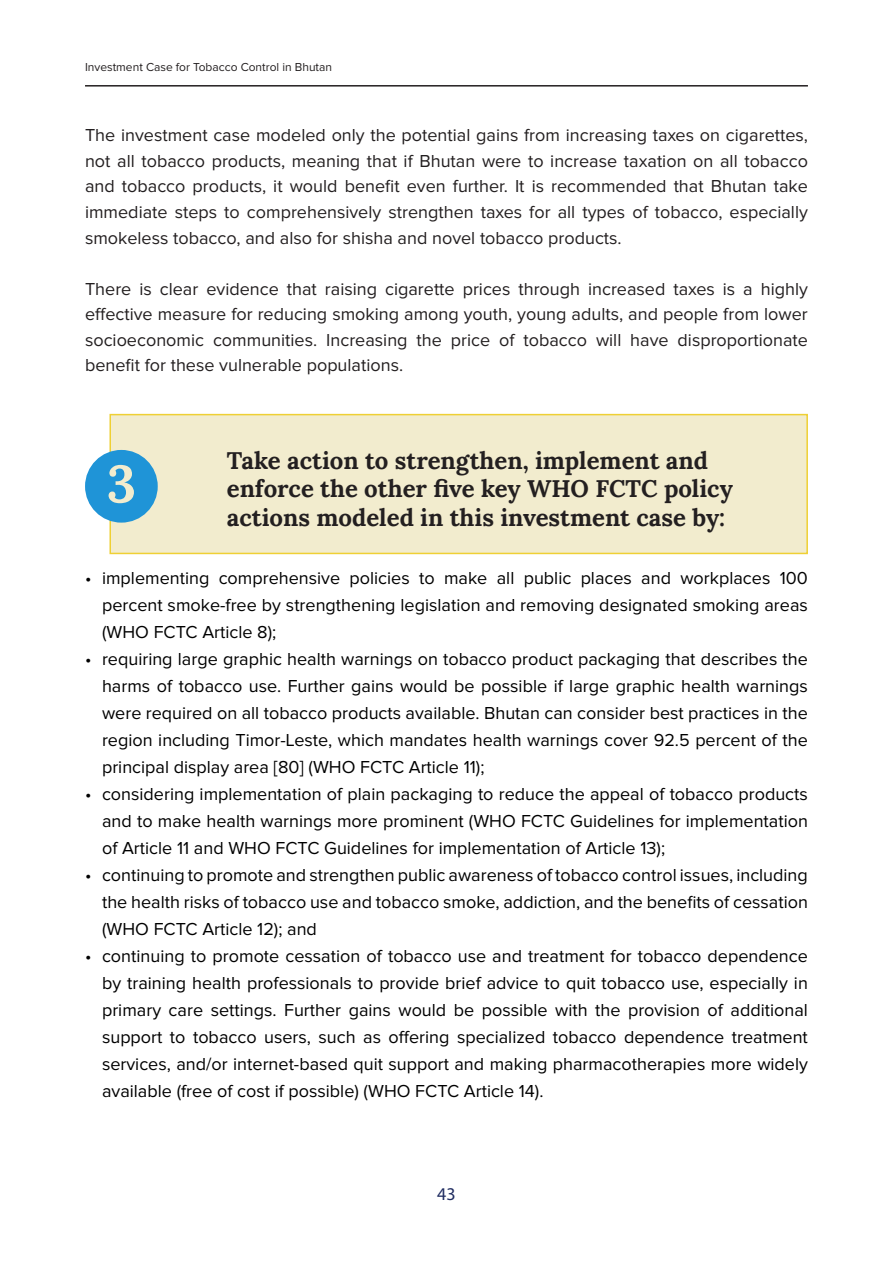
<style>
.page{position:relative;width:893px;height:1263px;background:#fff}
.page>*{position:absolute;margin:0;border:0;box-sizing:border-box;transform-origin:0 0}
.t1{font:52.35px "Lora";color:#f2ecce}
.Main_Copy{font:24px/28.8px "Lora";color:#231f20}
.t2{font:18px/27px "Proxima Nova";color:#000;text-align:justify}
.t3{font:18px/25.5px "Proxima Nova";color:#231f20;text-align:justify}
.t4{font:18px "Myriad Pro";color:#1f2c60}
.t5{font:12px "Proxima Nova";color:#231f20}
</style>
<div class="page">
<hr style="left:85px;top:85px;width:723px;height:2px;background:#231f20">
<div style="left:109px;top:414px;width:699px;height:140px;background:#f2ecce;border:2px solid #efd034"></div>
<div style="left:85px;top:450px;width:73px;height:73px;background:#1f94d7;border-radius:50%"></div>
<p class="t5" style="left:85px;top:61px;width:249px">Investment Case for Tobacco Control in Bhutan</p>
<p class="t3" style="left:85px;top:123px;width:724px">The investment case modeled only the potential gains from increasing taxes on cigarettes, not all tobacco products, meaning that if Bhutan were to increase taxation on all tobacco and tobacco products, it would benefit even further. It is recommended that Bhutan take immediate steps to comprehensively strengthen taxes for all types of tobacco, especially smokeless tobacco, and also for shisha and novel tobacco products.</p>
<p class="t3" style="left:85px;top:276px;width:724px">There is clear evidence that raising cigarette prices through increased taxes is a highly effective measure for reducing smoking among youth, young adults, and people from lower socioeconomic communities. Increasing the price of tobacco will have disproportionate benefit for these vulnerable populations.</p>
<p class="Main_Copy" style="left:227px;top:444px;width:508px">Take action to strengthen, implement and enforce the other five key WHO FCTC policy actions modeled in this investment case by:</p>
<p class="t2" style="left:102px;top:565px;width:707px;text-indent:-17px">• implementing comprehensive policies to make all public places and workplaces 100 percent smoke-free by strengthening legislation and removing designated smoking areas (WHO FCTC Article 8);</p>
<p class="t2" style="left:102px;top:646px;width:707px;text-indent:-17px">• requiring large graphic health warnings on tobacco product packaging that describes the harms of tobacco use. Further gains would be possible if large graphic health warnings were required on all tobacco products available. Bhutan can consider best practices in the region including Timor-Leste, which mandates health warnings cover 92.5 percent of the principal display area [80] (WHO FCTC Article 11);</p>
<p class="t2" style="left:102px;top:781px;width:707px;text-indent:-17px">• considering implementation of plain packaging to reduce the appeal of tobacco products and to make health warnings more prominent (WHO FCTC Guidelines for implementation of Article 11 and WHO FCTC Guidelines for implementation of Article 13);</p>
<p class="t2" style="left:102px;top:862px;width:707px;text-indent:-17px">• continuing to promote and strengthen public awareness of tobacco control issues, including the health risks of tobacco use and tobacco smoke, addiction, and the benefits of cessation (WHO FCTC Article 12); and</p>
<p class="t2" style="left:102px;top:943px;width:707px;text-indent:-17px">• continuing to promote cessation of tobacco use and treatment for tobacco dependence by training health professionals to provide brief advice to quit tobacco use, especially in primary care settings. Further gains would be possible with the provision of additional support to tobacco users, such as offering specialized tobacco dependence treatment services, and/or internet-based quit support and making pharmacotherapies more widely available (free of cost if possible) (WHO FCTC Article 14).</p>
<p class="t1" style="left:107px;top:444px;width:31px">3</p>
<p class="t4" style="left:437px;top:1182px;width:20px">43</p>
</div>
